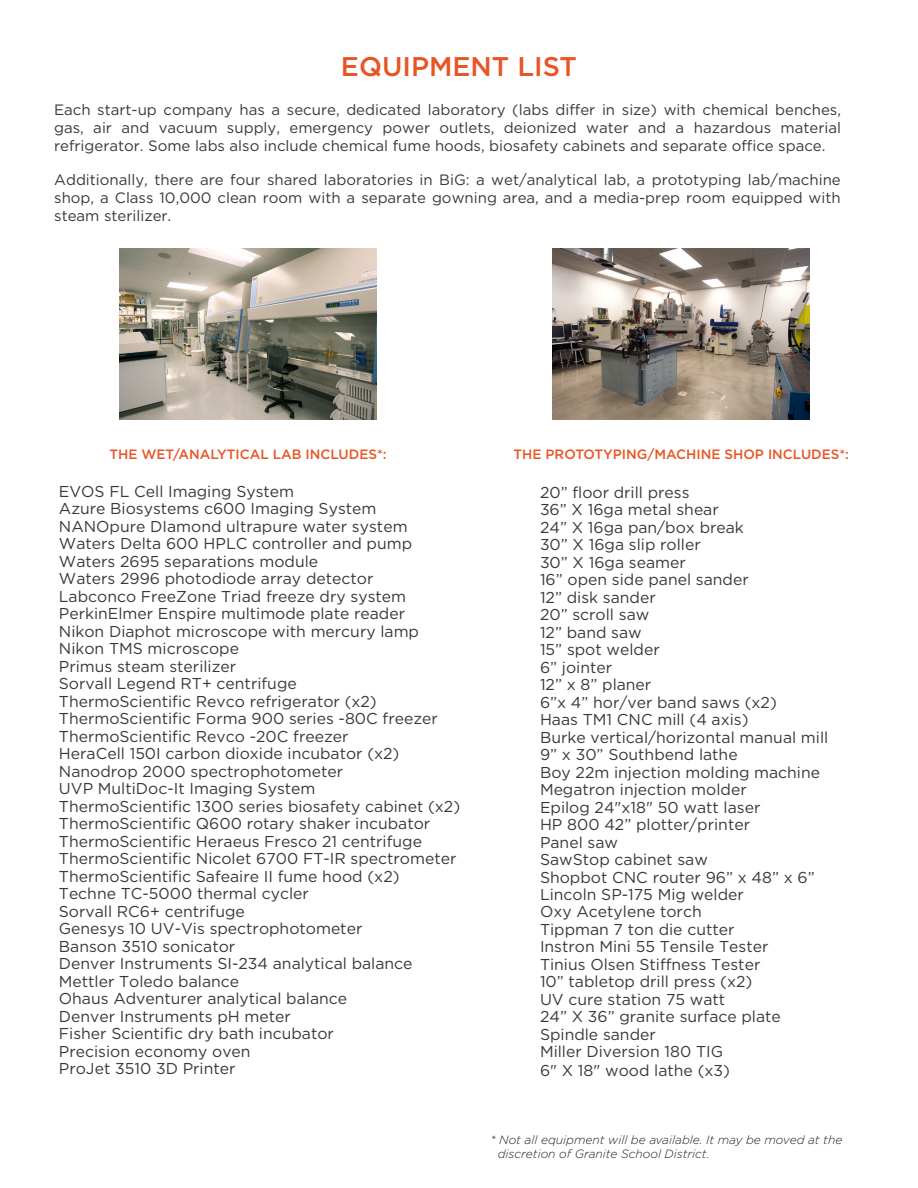
<style>
.page{position:relative;width:918px;height:1188px;background:#fff}
.page>*{position:absolute;margin:0;border:0;box-sizing:border-box;transform-origin:0 0}
.t1{font:500 27px "Gotham";color:#e95424}
.t2{font:15.75px/17.5px "Gotham";color:#3c3833}
.t3{font:15px/18px "Gotham";color:#3c3833;text-align:justify}
.t4{font:500 13.5px "Gotham";color:#e95424}
.t5{font:italic 300 12px/14.4px "Gotham";color:#231f20}
</style>
<div class="page">
<img style="left:553px;top:248px;width:257px;height:172px">
<img style="left:119px;top:248px;width:258px;height:172px">
<p class="t1" style="left:341px;top:48px;width:238px">EQUIPMENT LIST</p>
<p class="t3" style="left:54px;top:100px;width:789px">Each start-up company has a secure, dedicated laboratory (labs differ in size) with chemical benches, gas, air and vacuum supply, emergency power outlets, deionized water and a hazardous material refrigerator. Some labs also include chemical fume hoods, biosafety cabinets and separate office space.</p>
<p class="t3" style="left:54px;top:170px;width:788px">Additionally, there are four shared laboratories in BiG: a wet/analytical lab, a prototyping lab/machine shop, a Class 10,000 clean room with a separate gowning area, and a media-prep room equipped with steam sterilizer.</p>
<p class="t4" style="left:110px;top:445px;width:279px">THE WET/ANALYTICAL LAB INCLUDES*:</p>
<p class="t2" style="left:59px;top:482px;width:403px">EVOS FL Cell Imaging System<br>Azure Biosystems c600 Imaging System NANOpure DIamond ultrapure water system Waters Delta 600 HPLC controller and pump Waters 2695 separations module<br>Waters 2996 photodiode array detector<br>Labconco FreeZone Triad freeze dry system PerkinElmer Enspire multimode plate reader<br>Nikon Diaphot microscope with mercury lamp Nikon TMS microscope<br>Primus steam sterilizer<br>Sorvall Legend RT+ centrifuge<br>ThermoScientific Revco refrigerator (x2)<br>ThermoScientific Forma 900 series -80C freezer ThermoScientific Revco -20C freezer<br>HeraCell 150I carbon dioxide incubator (x2)<br>Nanodrop 2000 spectrophotometer<br>UVP MultiDoc-It Imaging System<br>ThermoScientific 1300 series biosafety cabinet (x2)<br>ThermoScientific Q600 rotary shaker incubator ThermoScientific Heraeus Fresco 21 centrifuge ThermoScientific Nicolet 6700 FT-IR spectrometer ThermoScientific Safeaire II fume hood (x2)<br>Techne TC-5000 thermal cycler<br>Sorvall RC6+ centrifuge<br>Genesys 10 UV-Vis spectrophotometer<br>Banson 3510 sonicator<br>Denver Instruments SI-234 analytical balance Mettler Toledo balance<br>Ohaus Adventurer analytical balance<br>Denver Instruments pH meter<br>Fisher Scientific dry bath incubator<br>Precision economy oven<br>ProJet 3510 3D Printer</p>
<p class="t4" style="left:514px;top:445px;width:337px">THE PROTOTYPING/MACHINE SHOP INCLUDES*:</p>
<p class="t2" style="left:540px;top:483px;width:290px">20” floor drill press<br>36” X 16ga metal shear<br>24” X 16ga pan/box break<br>30” X 16ga slip roller<br>30” X 16ga seamer<br>16” open side panel sander<br>12” disk sander<br>20” scroll saw<br>12” band saw<br>15” spot welder<br>6” jointer<br>12” x 8” planer<br>6”x 4” hor/ver band saws (x2)<br>Haas TM1 CNC mill (4 axis)<br>Burke vertical/horizontal manual mill<br>9” x 30” Southbend lathe<br>Boy 22m injection molding machine<br>Megatron injection molder<br>Epilog 24"x18" 50 watt laser<br>HP 800 42” plotter/printer<br>Panel saw<br>SawStop cabinet saw<br>Shopbot CNC router 96” x 48” x 6”<br>Lincoln SP-175 Mig welder<br>Oxy Acetylene torch<br>Tippman 7 ton die cutter<br>Instron Mini 55 Tensile Tester<br>Tinius Olsen Stiffness Tester<br>10” tabletop drill press (x2)<br>UV cure station 75 watt<br>24” X 36” granite surface plate<br>Spindle sander<br>Miller Diversion 180 TIG<br>6" X 18" wood lathe (x3)</p>
<p class="t5" style="left:498px;top:1132px;width:346px;text-indent:-7px">* Not all equipment will be available. It may be moved at the discretion of Granite School District.</p>
</div>
